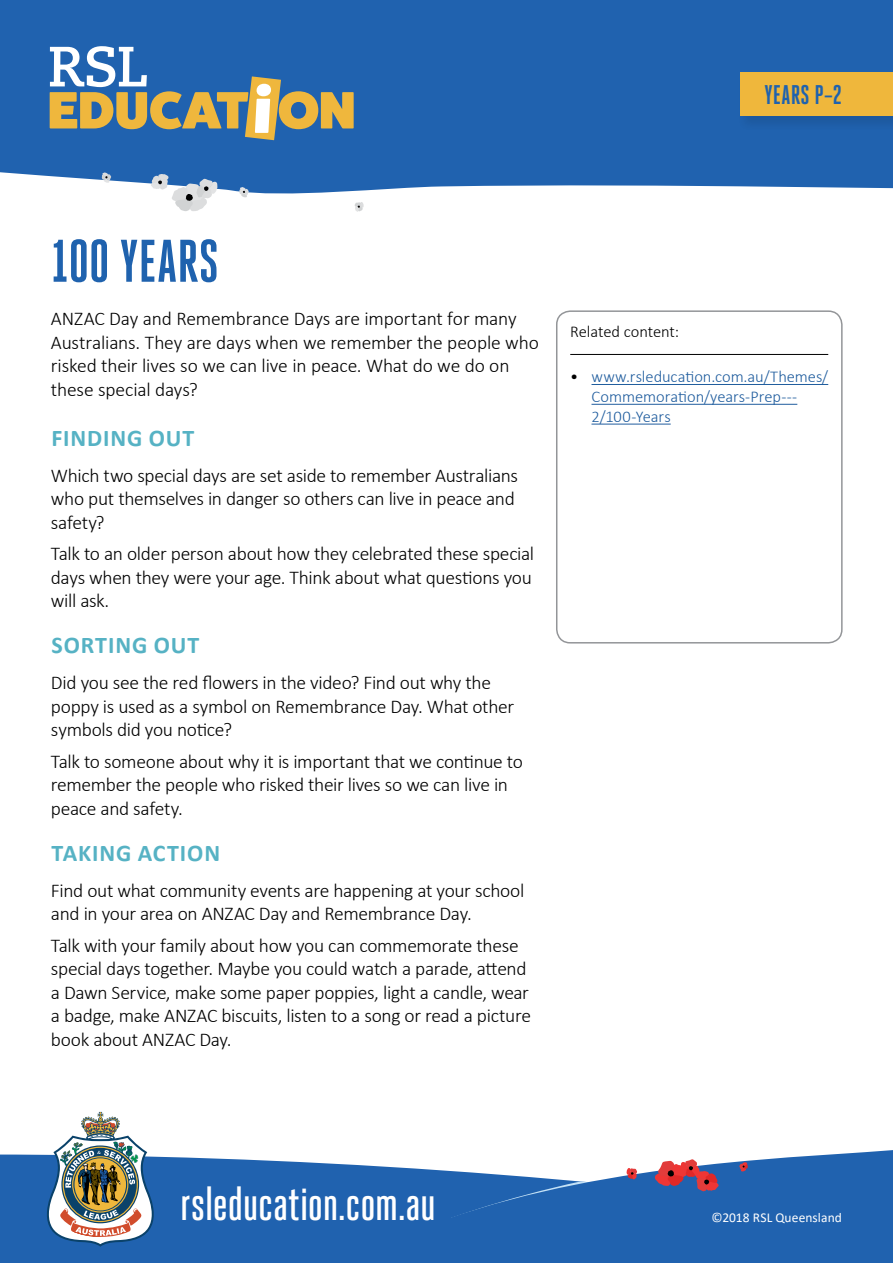
<style>
.page{position:relative;width:893px;height:1263px;background:#fff}
.page>*{position:absolute;margin:0;border:0;box-sizing:border-box;transform-origin:0 0}
.Main_heading{font:700 60px "Heroic Condensed";color:#1f62ae}
.Body{font:500 47.4px "Heroic Condensed";letter-spacing:-.01em;color:#fff}
.Year_Level{font:700 27px "Heroic Condensed";letter-spacing:.01em;color:#1f62ae}
.body_subheading{font:700 24px "Calibri";letter-spacing:.035em;color:#56b2c4}
.Body-2{font:300 19.5px/23.4px "Calibri";letter-spacing:-.015em;color:#000}
.t1{font:300 16.5px/19.8px "Calibri";letter-spacing:-.005em;color:#205d9e}
.Curriculum_address{font:300 16.5px "Calibri";letter-spacing:-.005em;color:#000}
.Body-3{font:13.5px "Calibri";letter-spacing:.005em;color:#fff}
.s1{color:#000}
</style>
<div class="page">
<svg style="left:0;top:0;width:893px;height:198px;fill:#2062af"></svg>
<svg style="left:355px;top:202px;width:9px;height:10px"></svg>
<svg style="left:102px;top:172px;width:9px;height:11px"></svg>
<svg style="left:239px;top:187px;width:10px;height:10px"></svg>
<svg style="left:151px;top:174px;width:67px;height:37px"></svg>
<div style="left:0;top:1154px;width:893px;height:109px;background:#2062af"></div>
<svg style="left:446px;top:1150px;width:447px;height:69px"></svg>
<svg style="left:46px;top:1112px;width:110px;height:135px"></svg>
<svg style="left:50px;top:46px;width:304px;height:94px"></svg>
<div style="left:737px;top:72px;width:156px;height:60px;background:#1e5da7"></div>
<div style="left:741px;top:72px;width:152px;height:44px;background:#efb73c"></div>
<hr style="left:570px;top:354px;width:258px;height:1px;background:#000">
<hr style="left:591px;top:384px;width:237px;height:1px;background:#205d9e">
<hr style="left:591px;top:404px;width:206px;height:1px;background:#205d9e">
<hr style="left:591px;top:424px;width:80px;height:1px;background:#205d9e">
<div style="left:556px;top:310px;width:287px;height:333px;border:2px solid #939598;border-radius:14px"></div>
<h1 class="Year_Level" style="left:764px;top:80px;width:79px">YEARS P–2</h1>
<h2 class="Main_heading" style="left:52px;top:228px;width:169px">100 YEARS</h2>
<p class="Body-2" style="left:51px;top:307px;width:489px">ANZAC Day and Remembrance Days are important for many Australians. They are days when we remember the people who risked their lives so we can live in peace. What do we do on these special days?</p>
<h3 class="body_subheading" style="left:51px;top:421px;width:144px">FINDING OUT</h3>
<p class="Body-2" style="left:51px;top:463px;width:469px">Which two special days are set aside to remember Australians who put themselves in danger so others can live in peace and safety?</p>
<p class="Body-2" style="left:51px;top:542px;width:485px">Talk to an older person about how they celebrated these special days when they were your age. Think about what questions you will ask.</p>
<h3 class="body_subheading" style="left:51px;top:628px;width:149px">SORTING OUT</h3>
<p class="Body-2" style="left:51px;top:671px;width:465px">Did you see the red flowers in the video? Find out why the poppy is used as a symbol on Remembrance Day. What other symbols did you notice?</p>
<p class="Body-2" style="left:51px;top:750px;width:474px">Talk to someone about why it is important that we continue to remember the people who risked their lives so we can live in peace and safety.</p>
<h3 class="body_subheading" style="left:51px;top:836px;width:170px">TAKING ACTION</h3>
<p class="Body-2" style="left:51px;top:878px;width:475px">Find out what community events are happening at your school and in your area on ANZAC Day and Remembrance Day.</p>
<p class="Body-2" style="left:51px;top:934px;width:482px">Talk with your family about how you can commemorate these special days together. Maybe you could watch a parade, attend a Dawn Service, make some paper poppies, light a candle, wear a badge, make ANZAC biscuits, listen to a song or read a picture book about ANZAC Day.</p>
<p class="Curriculum_address" style="left:570px;top:321px;width:110px">Related content:</p>
<p class="t1" style="left:591px;top:367px;width:238px;text-indent:-21px"><span class="s1">•</span> www.rsleducation.com.au/Themes/<br>Commemoration/years-Prep---<br>2/100-Years</p>
<p class="Body" style="left:180px;top:1178px;width:257px">rsleducation.com.au</p>
<p class="Body-3" style="left:711px;top:1208px;width:132px">©2018 RSL Queensland</p>
</div>
